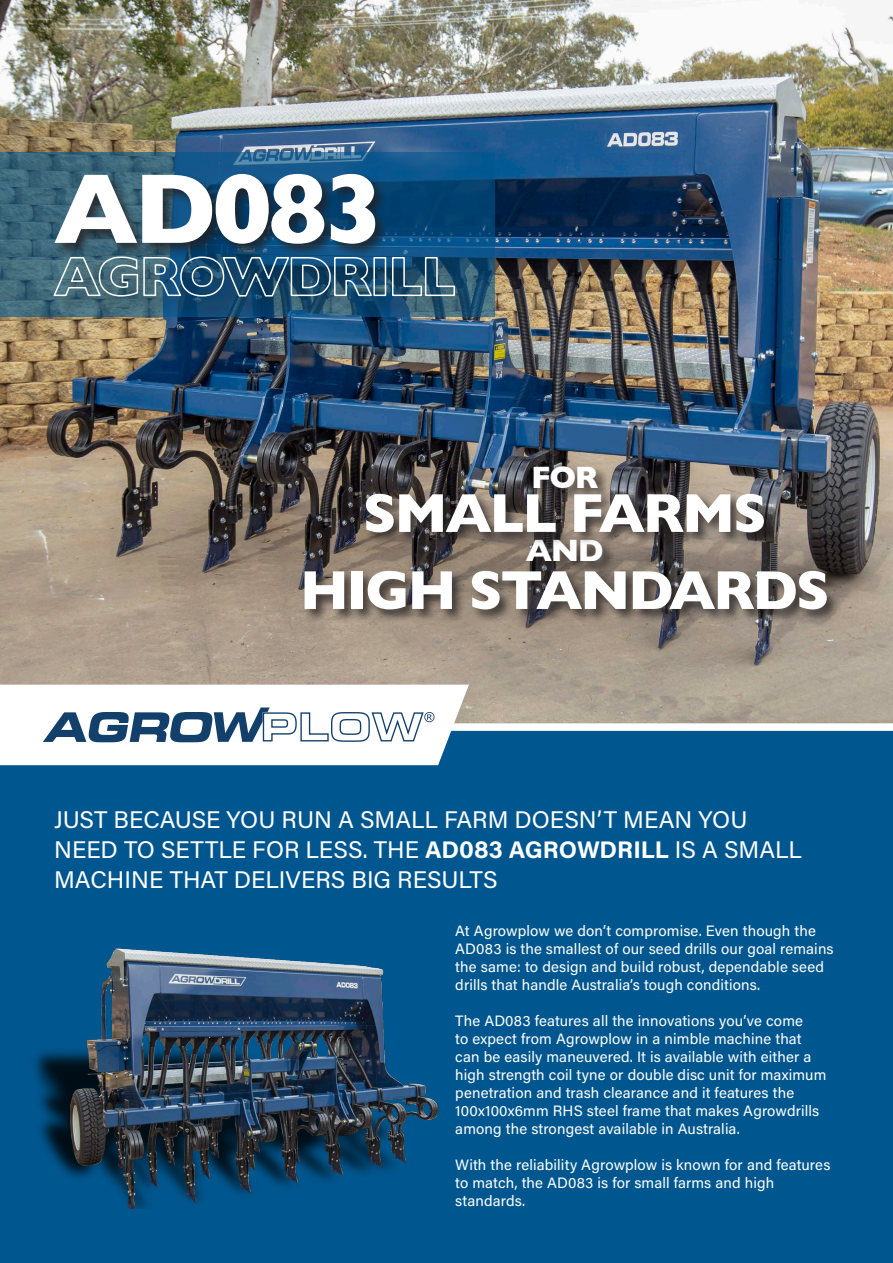
<style>
.page{position:relative;width:893px;height:1263px;background:#fff}
.page>*{position:absolute;margin:0;border:0;box-sizing:border-box;transform-origin:0 0}
.t1{font:800 100.5px "Gill Sans";letter-spacing:-.04em;color:#fff}
.t2{font:800 55.5px "Gill Sans";letter-spacing:-.04em;color:#fff}
.t3{font:800 31.5px "Gill Sans";letter-spacing:-.04em;color:#fff}
.t4{font:24px/30px "Acumin Pro";color:#fff}
.t5{font:15px/18px "Acumin Pro";letter-spacing:.01em;color:#fff}
.s1{font-weight:700}
</style>
<div class="page">
<img style="left:0;top:0;width:893px;height:723px">
<svg style="left:0;top:152px;width:495px;height:165px;background:#225a7f"></svg>
<div style="left:0;top:728px;width:893px;height:535px;background:#00578f"></div>
<div style="left:0;top:723px;width:893px;height:8px;background:#fff"></div>
<svg style="left:0;top:685px;width:469px;height:80px"></svg>
<div style="left:57px;top:259px;width:417px;height:56px;background:#231f20;opacity:.75"></div>
<svg style="left:52px;top:256px;width:322px;height:41px;background:#476f87"></svg>
<div style="left:373px;top:257px;width:13px;height:39px;border:2px solid #fff"></div>
<svg style="left:391px;top:256px;width:65px;height:41px;background:#3f6780"></svg>
<div style="left:53px;top:172px;width:336px;height:86px;background:#231f20;opacity:.75"></div>
<div style="left:531px;top:464px;width:80px;height:38px;background:#231f20;opacity:.75"></div>
<div style="left:525px;top:538px;width:92px;height:37px;background:#231f20;opacity:.75"></div>
<div style="left:364px;top:492px;width:414px;height:55px;background:#231f20;opacity:.75"></div>
<div style="left:303px;top:569px;width:537px;height:55px;background:#231f20;opacity:.75"></div>
<img style="left:35px;top:948px;width:404px;height:261px">
<p class="t1" style="left:54px;top:150px;width:331px">AD083</p>
<p class="t3" style="left:531px;top:459px;width:69px">FOR</p>
<p class="t2" style="left:363px;top:481px;width:406px">SMALL FARMS</p>
<p class="t2" style="left:300px;top:558px;width:531px">HIGH STANDARDS</p>
<p class="t3" style="left:526px;top:532px;width:80px">AND</p>
<p class="t4" style="left:54px;top:804px;width:749px">JUST BECAUSE YOU RUN A SMALL FARM DOESN’T MEAN YOU<br>NEED TO SETTLE FOR LESS. THE <span class="s1">AD083 AGROWDRILL</span> IS A SMALL<br>MACHINE THAT DELIVERS BIG RESULTS</p>
<p class="t5" style="left:455px;top:921px;width:380px">At Agrowplow we don’t compromise. Even though the AD083 is the smallest of our seed drills our goal remains the same: to design and build robust, dependable seed drills that handle Australia’s tough conditions.</p>
<p class="t5" style="left:455px;top:1011px;width:373px">The AD083 features all the innovations you’ve come<br>to expect from Agrowplow in a nimble machine that can be easily maneuvered. It is available with either a high strength coil tyne or double disc unit for maximum penetration and trash clearance and it features the 100x100x6mm RHS steel frame that makes Agrowdrills among the strongest available in Australia.</p>
<p class="t5" style="left:455px;top:1155px;width:377px">With the reliability Agrowplow is known for and features to match, the AD083 is for small farms and high standards.</p>
</div>
